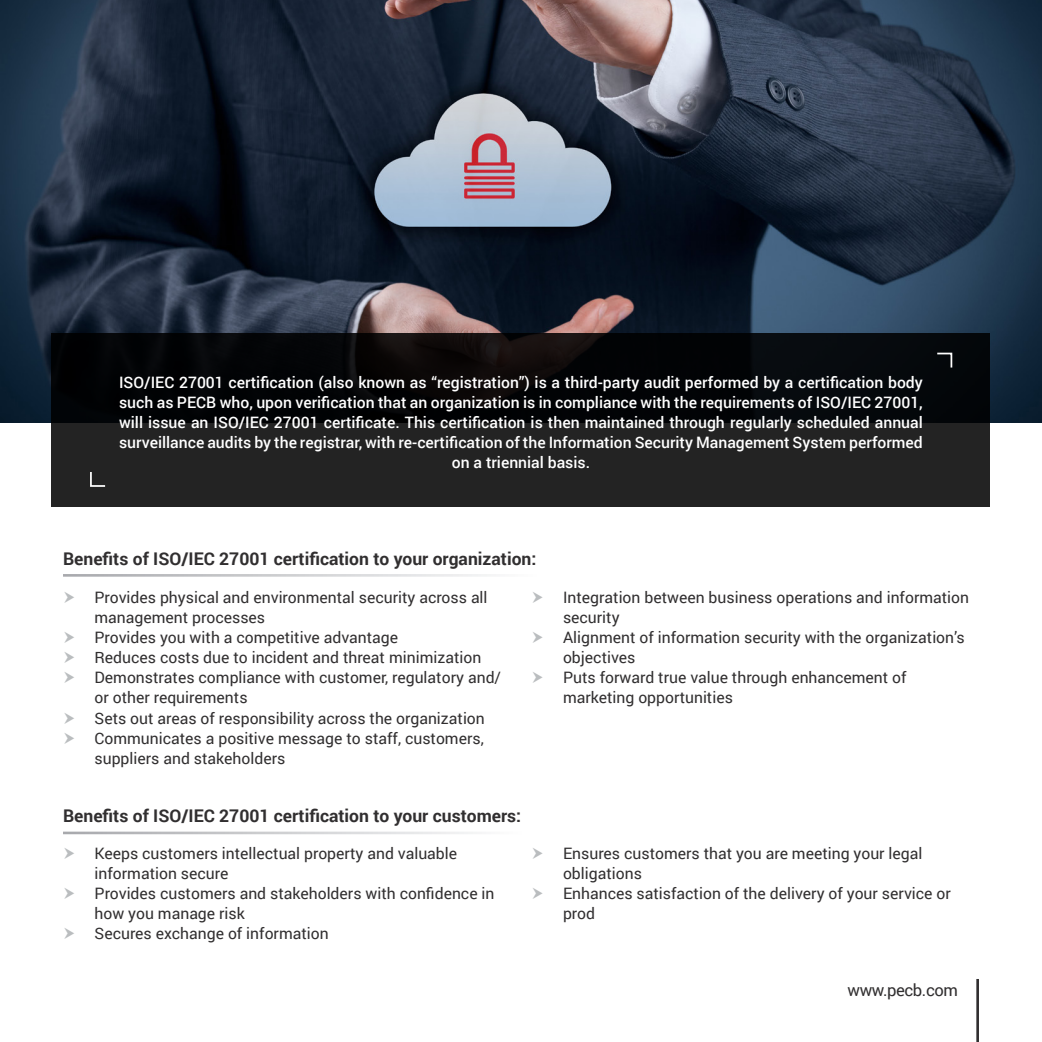
<style>
.page{position:relative;width:1042px;height:1042px;background:#fff}
.page>*{position:absolute;margin:0;border:0;box-sizing:border-box;transform-origin:0 0}
.t1{font:700 17.5px "Roboto";color:#312f30}
.Bullet_Points{font:16.62px "Roboto";letter-spacing:-.025em;color:#312f30}
.t2{font:15.75px/20.1px "Roboto";color:#312f30}
.t3{font:500 15.75px/20.1px "Roboto";color:#fff;text-align:center}
</style>
<div class="page">
<img style="left:1px;top:0;width:1041px;height:423px">
<svg style="left:52px;top:333px;width:938px;height:174px;background:#131415"></svg>
<svg style="left:935px;top:352px;width:18px;height:17px"></svg>
<svg style="left:89px;top:470px;width:18px;height:18px"></svg>
<hr style="left:976px;top:979px;width:3px;height:63px;background:#312f30">
<p class="t3" style="left:119px;top:371px;width:805px">ISO/IEC 27001 certification (also known as “registration”) is a third-party audit performed by a certification body such as PECB who, upon verification that an organization is in compliance with the requirements of ISO/IEC 27001, will issue an ISO/IEC 27001 certificate. This certification is then maintained through regularly scheduled annual surveillance audits by the registrar, with re-certification of the Information Security Management System performed on a triennial basis.</p>
<p class="t1" style="left:63px;top:546px;width:475px">Benefits of ISO/IEC 27001 certification to your organization:</p>
<p class="t2" style="left:94px;top:586px;width:394px">Provides physical and environmental security across all management processes</p>
<p class="t2" style="left:94px;top:627px;width:305px">Provides you with a competitive advantage</p>
<p class="t2" style="left:94px;top:647px;width:388px">Reduces costs due to incident and threat minimization</p>
<p class="t2" style="left:94px;top:667px;width:408px">Demonstrates compliance with customer, regulatory and/ or other requirements</p>
<p class="t2" style="left:94px;top:707px;width:392px">Sets out areas of responsibility across the organization</p>
<p class="t2" style="left:94px;top:727px;width:391px">Communicates a positive message to staff, customers, suppliers and stakeholders</p>
<p class="t1" style="left:63px;top:804px;width:460px">Benefits of ISO/IEC 27001 certification to your customers:</p>
<p class="t2" style="left:95px;top:842px;width:364px">Keeps customers intellectual property and valuable information secure</p>
<p class="t2" style="left:95px;top:882px;width:401px">Provides customers and stakeholders with confidence in how you manage risk</p>
<p class="t2" style="left:95px;top:923px;width:236px">Secures exchange of information</p>
<p class="t2" style="left:563px;top:586px;width:408px">Integration between business operations and information security</p>
<p class="t2" style="left:563px;top:627px;width:403px">Alignment of information security with the organization’s objectives</p>
<p class="t2" style="left:563px;top:667px;width:345px">Puts forward true value through enhancement of marketing opportunities</p>
<p class="t2" style="left:563px;top:842px;width:361px">Ensures customers that you are meeting your legal obligations</p>
<p class="t2" style="left:563px;top:882px;width:389px">Enhances satisfaction of the delivery of your service or prod</p>
<p class="Bullet_Points" style="left:847px;top:979px;width:112px">www.pecb.com</p>
</div>
